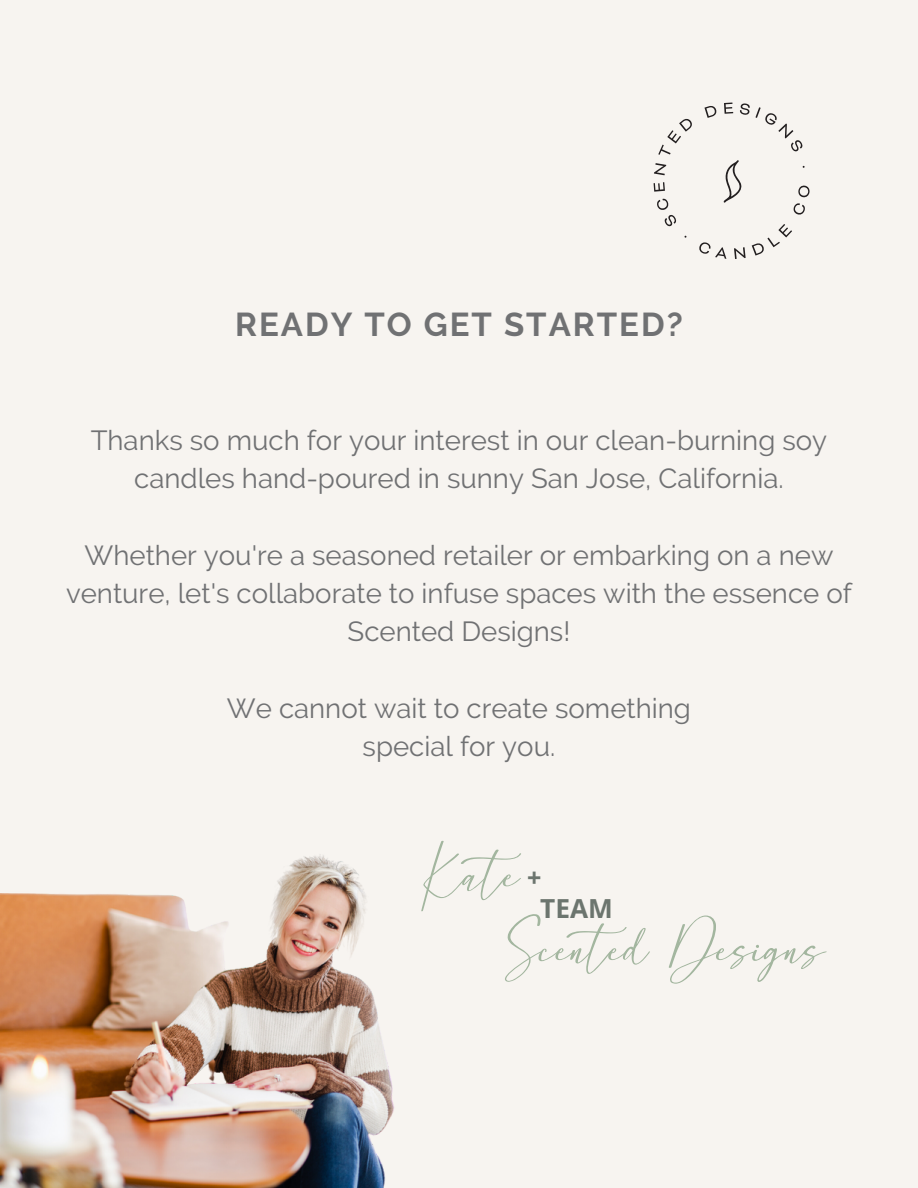
<style>
.page{position:relative;width:918px;height:1188px;background:#f7f4f0}
.page>*{position:absolute;margin:0;border:0;box-sizing:border-box;transform-origin:0 0}
.t1{font:78.3px "Pantole";color:#a3b69f}
.t2{font:78.15px "Pantole";color:#a3b69f}
.t3{font:700 33px "Raleway";letter-spacing:.06em;color:#707173}
.t4{font:27.6px/38.2px "Raleway";color:#707173;text-align:center}
.t5{font:700 26.25px "Open Sans";color:#6c756e}
.t6{font:italic 700 26.25px "Open Sans";color:#6c756e}
</style>
<div class="page">
<img style="left:0;top:854px;width:394px;height:334px">
<svg style="left:724px;top:160px;width:18px;height:43px"></svg>
<svg style="left:657px;top:198px;width:20px;height:29px"></svg>
<svg style="left:654px;top:182px;width:11px;height:10px"></svg>
<svg style="left:654px;top:163px;width:12px;height:12px"></svg>
<svg style="left:658px;top:118px;width:34px;height:37px"></svg>
<svg style="left:705px;top:106px;width:12px;height:12px"></svg>
<svg style="left:724px;top:103px;width:9px;height:11px"></svg>
<svg style="left:740px;top:103px;width:63px;height:49px"></svg>
<svg style="left:699px;top:242px;width:27px;height:17px"></svg>
<svg style="left:734px;top:247px;width:12px;height:12px"></svg>
<svg style="left:752px;top:224px;width:40px;height:32px"></svg>
<svg style="left:793px;top:185px;width:17px;height:30px"></svg>
<p class="t3" style="left:235px;top:305px;width:449px">READY TO GET STARTED?</p>
<p class="t4" style="left:91px;top:421px;width:738px">Thanks so much for your interest in our clean-burning soy candles hand-poured in sunny San Jose, California.</p>
<p class="t4" style="left:66px;top:536px;width:787px">Whether you're a seasoned retailer or embarking on a new venture, let's collaborate to infuse spaces with the essence of<br>Scented Designs!</p>
<p class="t4" style="left:227px;top:689px;width:466px">We cannot wait to create something special for you.</p>
<h1 class="t1" style="left:421px;top:834px;width:125px">Kate</h1>
<p class="t6" style="left:527px;top:859px;width:16px">+</p>
<p class="t5" style="left:540px;top:890px;width:74px">TEAM</p>
<h2 class="t2" style="left:505px;top:908px;width:322px">Scented Designs</h2>
</div>
